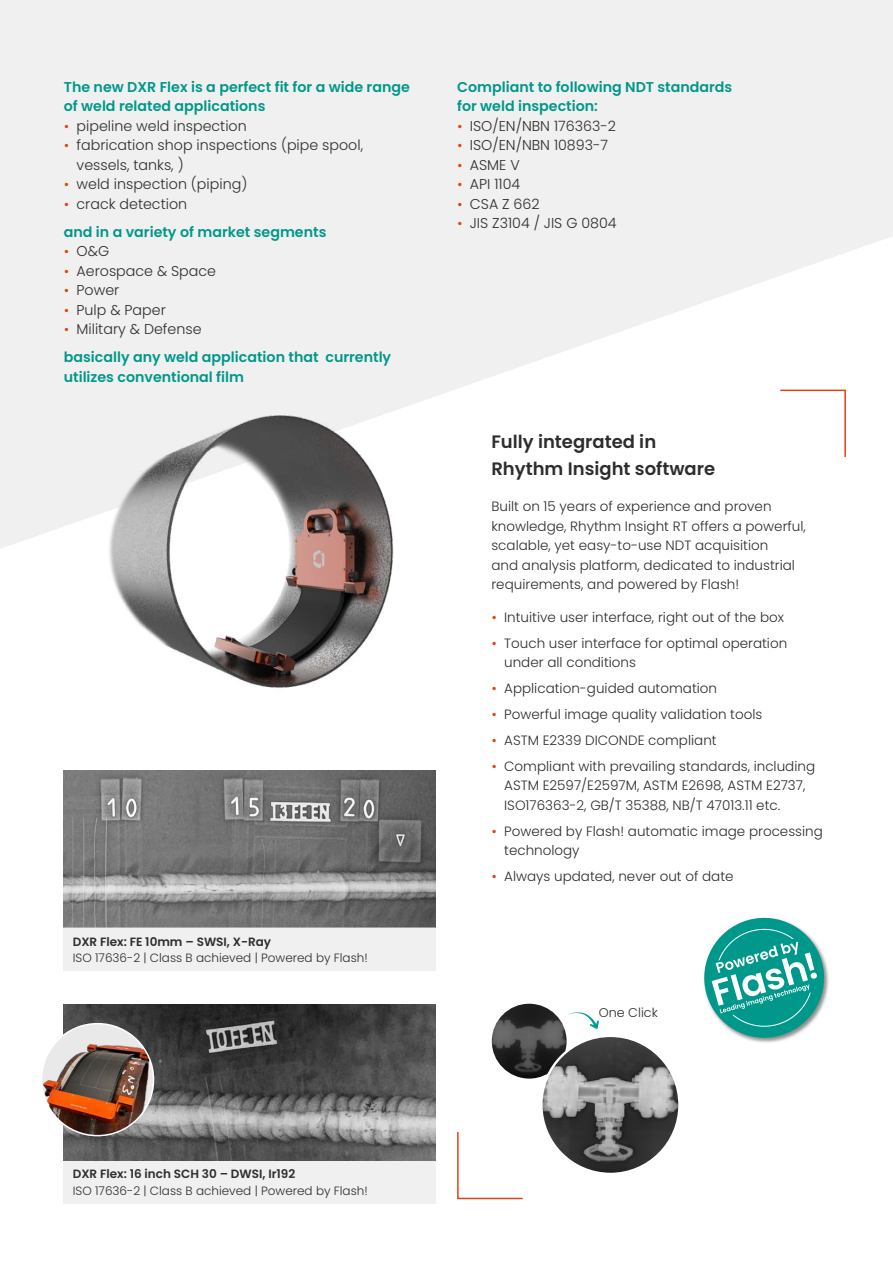
<style>
.page{position:relative;width:893px;height:1263px;background:#fff}
.page>*{position:absolute;margin:0;border:0;box-sizing:border-box;transform-origin:0 0}
.t1{font:600 18px/27px "Poppins";color:#2e2d2c}
.t2{font:600 14.25px/19.5px "Poppins";color:#00988a}
.t3{font:300 14.25px/19.5px "Poppins";color:#2e2d2c}
.t4{font:300 13.5px/19.5px "Poppins";color:#2e2d2c}
.t5{font:300 12.75px "Poppins";color:#2e2d2c}
.t6{font:300 12px "Poppins";color:#2e2d2c}
.t7{font:600 12px "Poppins";color:#2e2d2c}
.s1{font-weight:400;font-size:13.5px;color:#e14412}
.s2{font-weight:300;color:#2e2d2c}
.s3{font-weight:400;color:#e14412}
</style>
<div class="page">
<svg style="left:0;top:0;width:893px;height:549px;fill:#f0f0f0"></svg>
<img style="left:64px;top:770px;width:372px;height:157px">
<svg style="left:568px;top:1012px;width:31px;height:17px"></svg>
<img style="left:492px;top:1004px;width:75px;height:74px;border-radius:37px">
<img style="left:541px;top:1036px;width:138px;height:138px;border-radius:69px">
<svg style="left:704px;top:917px;width:125px;height:126px"></svg>
<svg style="left:457px;top:1131px;width:66px;height:69px"></svg>
<svg style="left:779px;top:389px;width:68px;height:69px"></svg>
<img style="left:69px;top:393px;width:359px;height:295px">
<div style="left:64px;top:1160px;width:372px;height:43px;background:#f0f0f0"></div>
<img style="left:64px;top:1004px;width:372px;height:156px">
<img style="left:44px;top:1024px;width:110px;height:111px">
<div style="left:41px;top:1023px;width:113px;height:113px;border:2px solid #fff;border-radius:50%"></div>
<div style="left:64px;top:927px;width:372px;height:44px;background:#f0f0f0"></div>
<p class="t2" style="left:64px;top:77px;width:348px">The new DXR Flex is a perfect fit for a wide range of weld related applications</p>
<p class="t3" style="left:64px;top:116px;width:184px"><span class="s1">•</span> pipeline weld inspection</p>
<p class="t3" style="left:77px;top:135px;width:288px;text-indent:-13px"><span class="s1">•</span> fabrication shop inspections (pipe spool, vessels, tanks, )</p>
<p class="t3" style="left:64px;top:174px;width:185px"><span class="s1">•</span> weld inspection (piping)</p>
<p class="t2" style="left:64px;top:190px;width:264px;line-height:28px"><span class="s1">•</span> <span class="s2">crack detection<br></span>and in a variety of market segments</p>
<p class="t3" style="left:64px;top:241px;width:47px"><span class="s1">•</span> O&amp;G</p>
<p class="t3" style="left:64px;top:261px;width:154px"><span class="s1">•</span> Aerospace &amp; Space</p>
<p class="t3" style="left:64px;top:280px;width:57px"><span class="s1">•</span> Power</p>
<p class="t3" style="left:64px;top:300px;width:104px"><span class="s1">•</span> Pulp &amp; Paper</p>
<p class="t2" style="left:64px;top:315px;width:329px;line-height:28px"><span class="s1">•</span> <span class="s2">Military &amp; Defense<br></span>basically any weld application that currently</p>
<p class="t2" style="left:64px;top:367px;width:182px">utilizes conventional film</p>
<p class="t7" style="left:73px;top:934px;width:200px">DXR Flex: FE 10mm – SWSI, X-Ray</p>
<p class="t6" style="left:73px;top:951px;width:296px">ISO 17636-2 | Class B achieved | Powered by Flash!</p>
<p class="t2" style="left:457px;top:77px;width:277px">Compliant to following NDT standards for weld inspection:</p>
<p class="t3" style="left:457px;top:116px;width:160px"><span class="s1">•</span> ISO/EN/NBN 176363-2</p>
<p class="t3" style="left:457px;top:135px;width:152px"><span class="s1">•</span> ISO/EN/NBN 10893-7</p>
<p class="t3" style="left:457px;top:155px;width:64px"><span class="s1">•</span> ASME V</p>
<p class="t3" style="left:457px;top:174px;width:65px"><span class="s1">•</span> API 1104</p>
<p class="t3" style="left:457px;top:194px;width:84px"><span class="s1">•</span> CSA Z 662</p>
<p class="t3" style="left:457px;top:213px;width:161px"><span class="s1">•</span> JIS Z3104 / JIS G 0804</p>
<h1 class="t1" style="left:491px;top:428px;width:225px">Fully integrated in<br>Rhythm Insight software</h1>
<p class="t4" style="left:491px;top:497px;width:316px">Built on 15 years of experience and proven knowledge, Rhythm Insight RT offers a powerful, scalable, yet easy-to-use NDT acquisition<br>and analysis platform, dedicated to industrial requirements, and powered by Flash!</p>
<p class="t4" style="left:491px;top:607px;width:294px"><span class="s3">•</span> Intuitive user interface, right out of the box</p>
<p class="t4" style="left:504px;top:633px;width:285px;text-indent:-13px"><span class="s3">•</span> Touch user interface for optimal operation under all conditions</p>
<p class="t4" style="left:491px;top:678px;width:227px"><span class="s3">•</span> Application-guided automation</p>
<p class="t4" style="left:491px;top:704px;width:272px"><span class="s3">•</span> Powerful image quality validation tools</p>
<p class="t4" style="left:491px;top:730px;width:227px"><span class="s3">•</span> ASTM E2339 DICONDE compliant</p>
<p class="t4" style="left:504px;top:756px;width:312px;text-indent:-13px"><span class="s3">•</span> Compliant with prevailing standards, including<br>ASTM E2597/E2597M, ASTM E2698, ASTM E2737,<br>ISO176363-2, GB/T 35388, NB/T 47013.11 etc.</p>
<p class="t4" style="left:504px;top:821px;width:320px;text-indent:-13px"><span class="s3">•</span> Powered by Flash! automatic image processing technology</p>
<p class="t4" style="left:491px;top:866px;width:244px"><span class="s3">•</span> Always updated, never out of date</p>
<p class="t5" style="left:599px;top:1005px;width:60px">One Click</p>
<p class="t7" style="left:73px;top:1167px;width:224px">DXR Flex: 16 inch SCH 30 – DWSI, Ir192</p>
<p class="t6" style="left:73px;top:1184px;width:296px">ISO 17636-2 | Class B achieved | Powered by Flash!</p>
</div>
